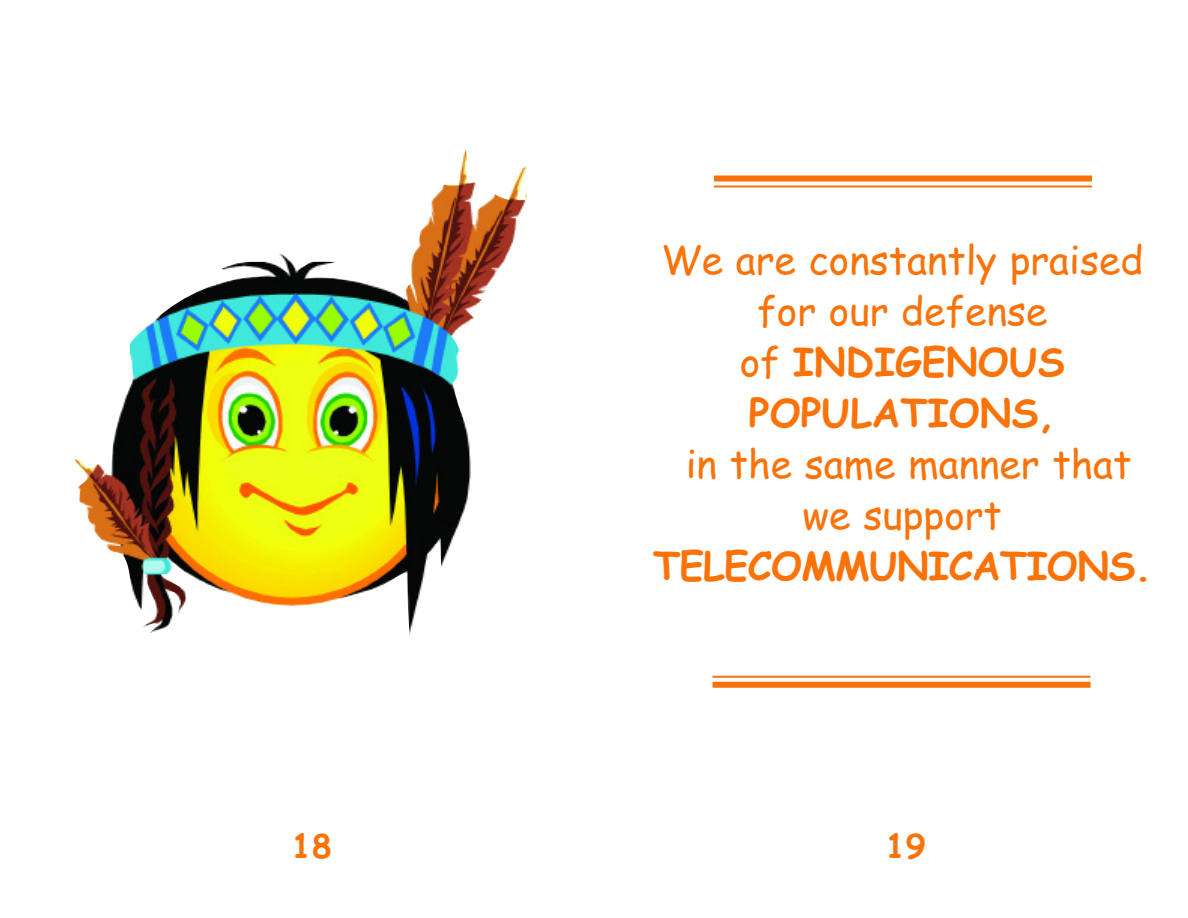
<style>
.page{position:relative;width:1188px;height:918px;background:#fff}
.page>*{position:absolute;margin:0;border:0;box-sizing:border-box;transform-origin:0 0}
.t1{font:39px/51px "Comic Sans MS";color:#fb7308;text-align:center}
.t2{font:700 39px "Comic Sans MS";letter-spacing:-.02em;color:#fb7308}
.t3{font:700 33px "Comic Sans MS";color:#fb7308}
.s1{font-weight:700}
</style>
<div class="page">
<img style="left:75px;top:150px;width:452px;height:486px">
<div style="left:714px;top:176px;width:378px;height:6px;background:#fb7308"></div>
<hr style="left:714px;top:185px;width:378px;height:3px;background:#fb7308">
<hr style="left:712px;top:676px;width:378px;height:2px;background:#fb7308">
<div style="left:712px;top:682px;width:378px;height:6px;background:#fb7308"></div>
<p class="t1" style="left:661px;top:235px;width:484px">We are constantly praised for our defense<br>of <span class="s1">INDIGENOUS<br>POPULATIONS,</span></p>
<p class="t1" style="left:686px;top:439px;width:447px">in the same manner that we support</p>
<p class="t2" style="left:653px;top:544px;width:500px">TELECOMMUNICATIONS.</p>
<p class="t3" style="left:292px;top:827px;width:42px">18</p>
<p class="t3" style="left:886px;top:827px;width:42px">19</p>
</div>
